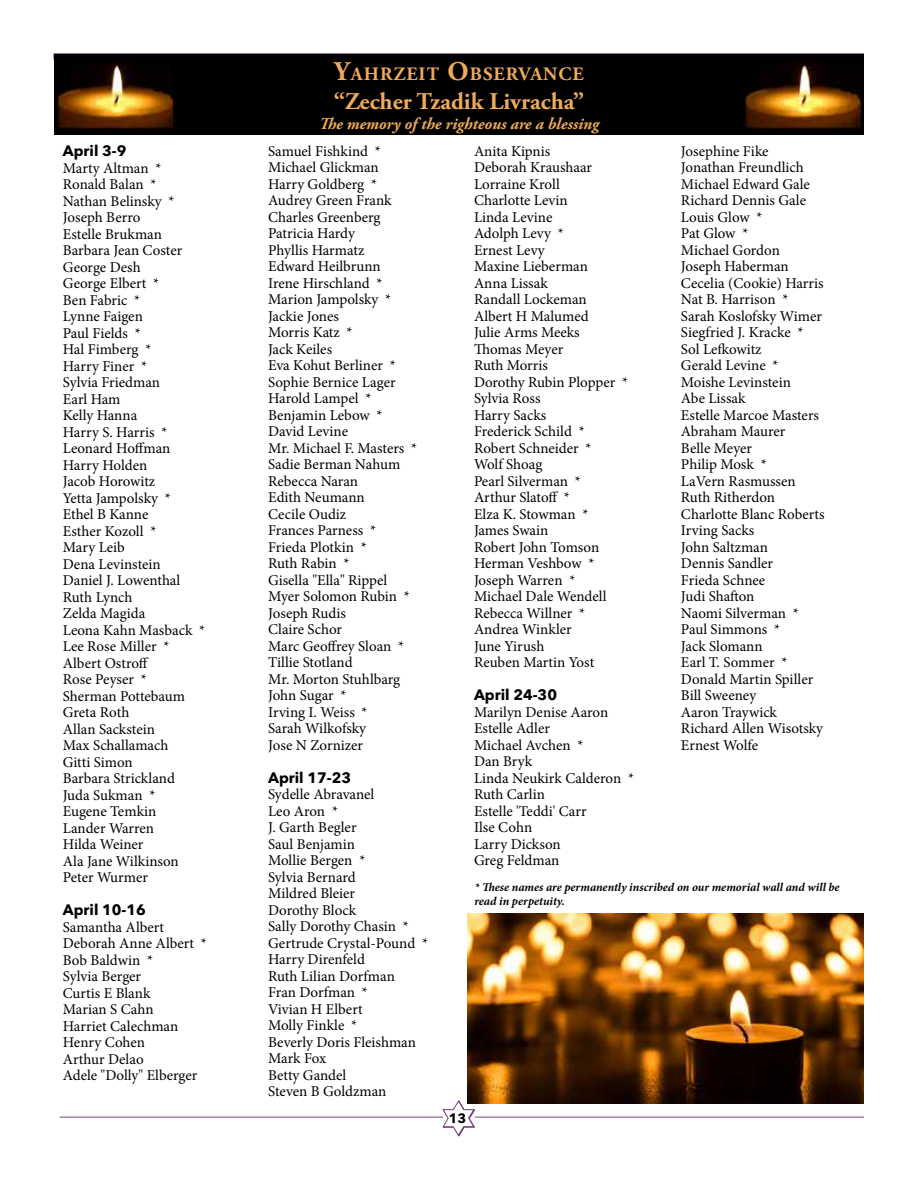
<style>
.page{position:relative;width:918px;height:1188px;background:#fff}
.page>*{position:absolute;margin:0;border:0;box-sizing:border-box;transform-origin:0 0}
.t1{font:700 24px "Adobe Garamond Pro";color:#efaa5b}
.t2{font:700 18.9px "Adobe Garamond Pro";letter-spacing:.055em;color:#efaa5b}
.t3{font:italic 700 16.5px "Adobe Garamond Pro";color:#efaa5b}
.t4{font:15px/16.5px "Minion Pro";color:#000}
.t5{font:700 15px "Avenir Next LT Pro";color:#000}
.t6{font:700 13.5px "Avenir Next LT Pro";color:#000}
.t7{font:italic 700 12px/14.4px "Minion Pro";color:#000}
.s1{font-size:27px}
</style>
<div class="page">
<svg style="left:443px;top:1100px;width:32px;height:37px"></svg>
<hr style="left:475px;top:1117px;width:389px;height:1px;background:#79457f">
<hr style="left:60px;top:1117px;width:383px;height:1px;background:#79457f">
<div style="left:53px;top:53px;width:811px;height:6px;background:#956d9a"></div>
<img style="left:54px;top:54px;width:810px;height:81px">
<img style="left:467px;top:914px;width:396px;height:189px">
<p class="t5" style="left:63px;top:142px;width:65px">April 3-9</p>
<p class="t4" style="left:63px;top:160px;width:144px">Marty Altman *<br>Ronald Balan *<br>Nathan Belinsky *<br>Joseph Berro<br>Estelle Brukman<br>Barbara Jean Coster<br>George Desh<br>George Elbert *<br>Ben Fabric *<br>Lynne Faigen<br>Paul Fields *<br>Hal Fimberg *<br>Harry Finer *<br>Sylvia Friedman<br>Earl Ham<br>Kelly Hanna<br>Harry S. Harris *<br>Leonard Hoffman<br>Harry Holden<br>Jacob Horowitz<br>Yetta Jampolsky *<br>Ethel B Kanne<br>Esther Kozoll *<br>Mary Leib<br>Dena Levinstein<br>Daniel J. Lowenthal<br>Ruth Lynch<br>Zelda Magida<br>Leona Kahn Masback *<br>Lee Rose Miller *<br>Albert Ostroff<br>Rose Peyser *<br>Sherman Pottebaum<br>Greta Roth<br>Allan Sackstein<br>Max Schallamach<br>Gitti Simon<br>Barbara Strickland<br>Juda Sukman *<br>Eugene Temkin<br>Lander Warren<br>Hilda Weiner<br>Ala Jane Wilkinson<br>Peter Wurmer</p>
<p class="t5" style="left:63px;top:901px;width:85px">April 10-16</p>
<p class="t4" style="left:63px;top:919px;width:146px">Samantha Albert<br>Deborah Anne Albert *<br>Bob Baldwin *<br>Sylvia Berger<br>Curtis E Blank<br>Marian S Cahn<br>Harriet Calechman<br>Henry Cohen<br>Arthur Delao<br>Adele "Dolly" Elberger</p>
<p class="t2" style="left:334px;top:63px;width:251px"><span class="s1">Y</span>AHRZEIT <span class="s1">O</span>BSERVANCE</p>
<h1 class="t1" style="left:334px;top:87px;width:252px">“Zecher Tzadik Livracha”</h1>
<p class="t3" style="left:319px;top:114px;width:281px">The memory of the righteous are a blessing</p>
<p class="t4" style="left:268px;top:143px;width:151px">Samuel Fishkind *<br>Michael Glickman<br>Harry Goldberg *<br>Audrey Green Frank<br>Charles Greenberg<br>Patricia Hardy<br>Phyllis Harmatz<br>Edward Heilbrunn<br>Irene Hirschland *<br>Marion Jampolsky *<br>Jackie Jones<br>Morris Katz *<br>Jack Keiles<br>Eva Kohut Berliner *<br>Sophie Bernice Lager<br>Harold Lampel *<br>Benjamin Lebow *<br>David Levine<br>Mr. Michael F. Masters *<br>Sadie Berman Nahum<br>Rebecca Naran<br>Edith Neumann<br>Cecile Oudiz<br>Frances Parness *<br>Frieda Plotkin *<br>Ruth Rabin *<br>Gisella "Ella" Rippel<br>Myer Solomon Rubin *<br>Joseph Rudis<br>Claire Schor<br>Marc Geoffrey Sloan *<br>Tillie Stotland<br>Mr. Morton Stuhlbarg<br>John Sugar *<br>Irving I. Weiss *<br>Sarah Wilkofsky<br>Jose N Zornizer</p>
<p class="t5" style="left:268px;top:768px;width:85px">April 17-23</p>
<p class="t4" style="left:268px;top:786px;width:162px">Sydelle Abravanel<br>Leo Aron *<br>J. Garth Begler<br>Saul Benjamin<br>Mollie Bergen *<br>Sylvia Bernard<br>Mildred Bleier<br>Dorothy Block<br>Sally Dorothy Chasin *<br>Gertrude Crystal-Pound *<br>Harry Direnfeld<br>Ruth Lilian Dorfman<br>Fran Dorfman *<br>Vivian H Elbert<br>Molly Finkle *<br>Beverly Doris Fleishman<br>Mark Fox<br>Betty Gandel<br>Steven B Goldzman</p>
<p class="t4" style="left:474px;top:143px;width:156px">Anita Kipnis<br>Deborah Kraushaar<br>Lorraine Kroll<br>Charlotte Levin<br>Linda Levine<br>Adolph Levy *<br>Ernest Levy<br>Maxine Lieberman<br>Anna Lissak<br>Randall Lockeman<br>Albert H Malumed<br>Julie Arms Meeks<br>Thomas Meyer<br>Ruth Morris<br>Dorothy Rubin Plopper *<br>Sylvia Ross<br>Harry Sacks<br>Frederick Schild *<br>Robert Schneider *<br>Wolf Shoag<br>Pearl Silverman *<br>Arthur Slatoff *<br>Elza K. Stowman *<br>James Swain<br>Robert John Tomson<br>Herman Veshbow *<br>Joseph Warren *<br>Michael Dale Wendell<br>Rebecca Willner *<br>Andrea Winkler<br>June Yirush<br>Reuben Martin Yost</p>
<p class="t5" style="left:474px;top:686px;width:85px">April 24-30</p>
<p class="t4" style="left:474px;top:704px;width:162px">Marilyn Denise Aaron<br>Estelle Adler<br>Michael Avchen *<br>Dan Bryk<br>Linda Neukirk Calderon *<br>Ruth Carlin<br>Estelle 'Teddi' Carr<br>Ilse Cohn<br>Larry Dickson<br>Greg Feldman</p>
<p class="t4" style="left:681px;top:143px;width:145px">Josephine Fike<br>Jonathan Freundlich<br>Michael Edward Gale<br>Richard Dennis Gale<br>Louis Glow *<br>Pat Glow *<br>Michael Gordon<br>Joseph Haberman<br>Cecelia (Cookie) Harris<br>Nat B. Harrison *<br>Sarah Koslofsky Wimer<br>Siegfried J. Kracke *<br>Sol Lefkowitz<br>Gerald Levine *<br>Moishe Levinstein<br>Abe Lissak<br>Estelle Marcoe Masters<br>Abraham Maurer<br>Belle Meyer<br>Philip Mosk *<br>LaVern Rasmussen<br>Ruth Ritherdon<br>Charlotte Blanc Roberts<br>Irving Sacks<br>John Saltzman<br>Dennis Sandler<br>Frieda Schnee<br>Judi Shafton<br>Naomi Silverman *<br>Paul Simmons *<br>Jack Slomann<br>Earl T. Sommer *<br>Donald Martin Spiller<br>Bill Sweeney<br>Aaron Traywick<br>Richard Allen Wisotsky<br>Ernest Wolfe</p>
<p class="t7" style="left:474px;top:879px;width:367px">* These names are permanently inscribed on our memorial wall and will be read in perpetuity.</p>
<p class="t6" style="left:449px;top:1110px;width:19px">13</p>
</div>
